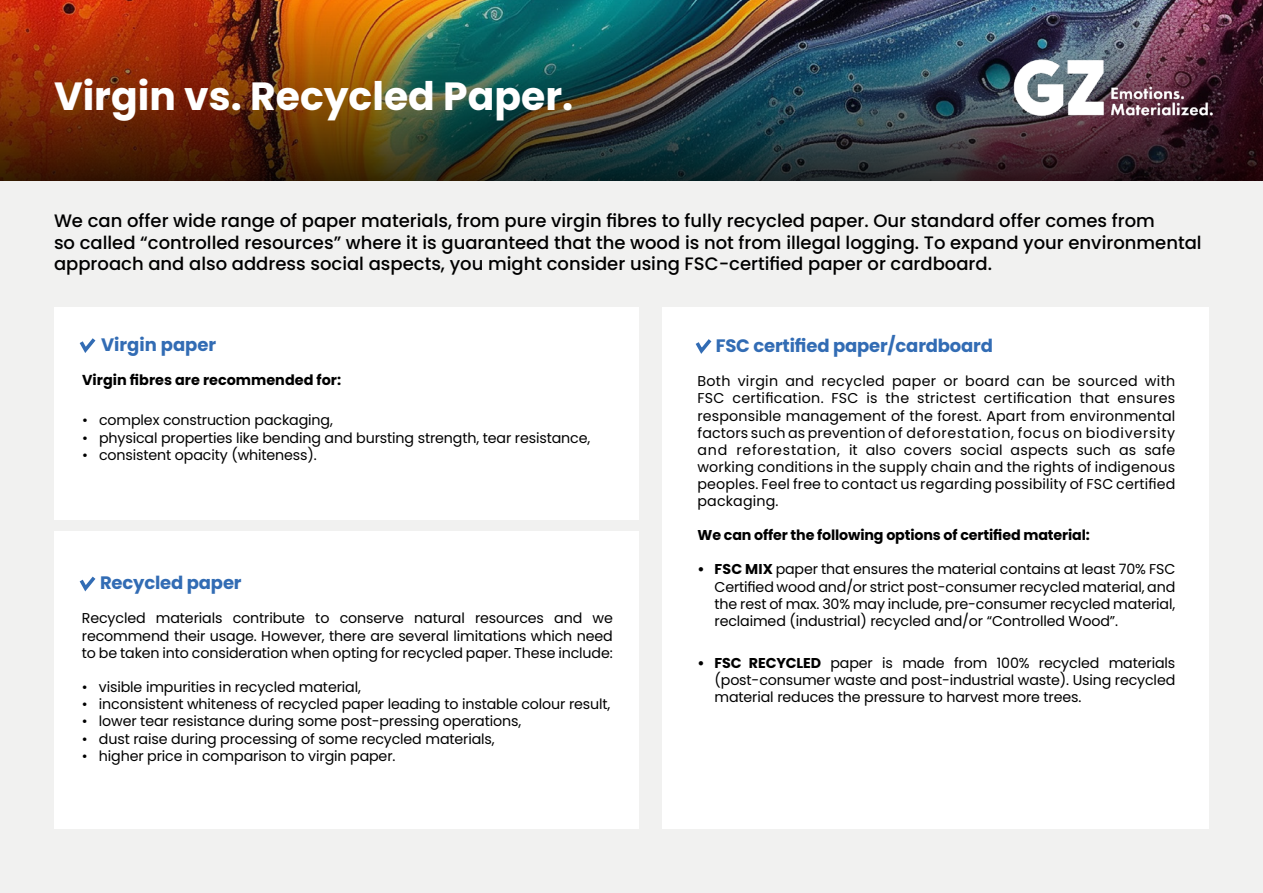
<style>
.page{position:relative;width:1263px;height:893px;background:#f1f1f0}
.page>*{position:absolute;margin:0;border:0;box-sizing:border-box;transform-origin:0 0}
.t1{font:700 39.3px "Poppins";color:#fff}
.t2{font:500 18px/21.6px "Poppins";color:#000}
.t3{font:700 18px "Poppins";letter-spacing:-.01em;color:#326cb4}
.t4{font:700 14.4px "Poppins";color:#000}
.t5{font:14.25px/17.1px "Poppins";letter-spacing:-.01em;color:#000;text-align:justify}
.t6{font:700 14.25px "Poppins";letter-spacing:-.01em;color:#000}
.s1{font-weight:700}
</style>
<div class="page">
<img style="left:0;top:0;width:1263px;height:181px">
<div style="left:662px;top:307px;width:547px;height:522px;background:#fff"></div>
<div style="left:54px;top:307px;width:585px;height:213px;background:#fff"></div>
<svg style="left:79px;top:338px;width:17px;height:15px"></svg>
<svg style="left:695px;top:339px;width:17px;height:15px"></svg>
<div style="left:54px;top:531px;width:585px;height:298px;background:#fff"></div>
<svg style="left:79px;top:576px;width:17px;height:16px"></svg>
<img style="left:999px;top:52px;width:215px;height:77px">
<h1 class="t1" style="left:54px;top:73px;width:521px">Virgin vs. Recycled Paper.</h1>
<p class="t2" style="left:54px;top:210px;width:1149px">We can offer wide range of paper materials, from pure virgin fibres to fully recycled paper. Our standard offer comes from<br>so called “controlled resources” where it is guaranteed that the wood is not from illegal logging. To expand your environmental approach and also address social aspects, you might consider using FSC-certified paper or cardboard.</p>
<p class="t3" style="left:101px;top:334px;width:117px">Virgin paper</p>
<p class="t4" style="left:82px;top:372px;width:261px">Virgin fibres are recommended for:</p>
<p class="t5" style="left:82px;top:412px;width:252px">• complex construction packaging,</p>
<p class="t5" style="left:82px;top:429px;width:510px">• physical properties like bending and bursting strength, tear resistance,</p>
<p class="t5" style="left:82px;top:446px;width:236px">• consistent opacity (whiteness).</p>
<p class="t3" style="left:100px;top:572px;width:143px">Recycled paper</p>
<p class="t5" style="left:82px;top:610px;width:532px">Recycled materials contribute to conserve natural resources and we recommend their usage. However, there are several limitations which need to be taken into consideration when opting for recycled paper. These include:</p>
<p class="t5" style="left:82px;top:678px;width:281px">• visible impurities in recycled material,</p>
<p class="t5" style="left:82px;top:696px;width:530px">• inconsistent whiteness of recycled paper leading to instable colour result,</p>
<p class="t5" style="left:82px;top:713px;width:441px">• lower tear resistance during some post-pressing operations,</p>
<p class="t5" style="left:82px;top:730px;width:414px">• dust raise during processing of some recycled materials,</p>
<p class="t5" style="left:82px;top:748px;width:315px">• higher price in comparison to virgin paper.</p>
<p class="t3" style="left:716px;top:335px;width:279px">FSC certified paper/cardboard</p>
<p class="t5" style="left:697px;top:373px;width:479px">Both virgin and recycled paper or board can be sourced with FSC certification. FSC is the strictest certification that ensures responsible management of the forest. Apart from environmental factors such as prevention of deforestation, focus on biodiversity and reforestation, it also covers social aspects such as safe working conditions in the supply chain and the rights of indigenous peoples. Feel free to contact us regarding possibility of FSC certified packaging.</p>
<p class="t6" style="left:697px;top:527px;width:394px">We can offer the following options of certified material:</p>
<p class="t5" style="left:714px;top:561px;width:462px;text-indent:-17px"><span class="s1">• FSC MIX</span> paper that ensures the material contains at least 70% FSC Certified wood and/or strict post-consumer recycled material, and the rest of max. 30% may include, pre-consumer recycled material, reclaimed (industrial) recycled and/or “Controlled Wood”.</p>
<p class="t5" style="left:714px;top:655px;width:462px;text-indent:-17px"><span class="s1">• FSC RECYCLED</span> paper is made from 100% recycled materials (post-consumer waste and post-industrial waste). Using recycled material reduces the pressure to harvest more trees.</p>
</div>
